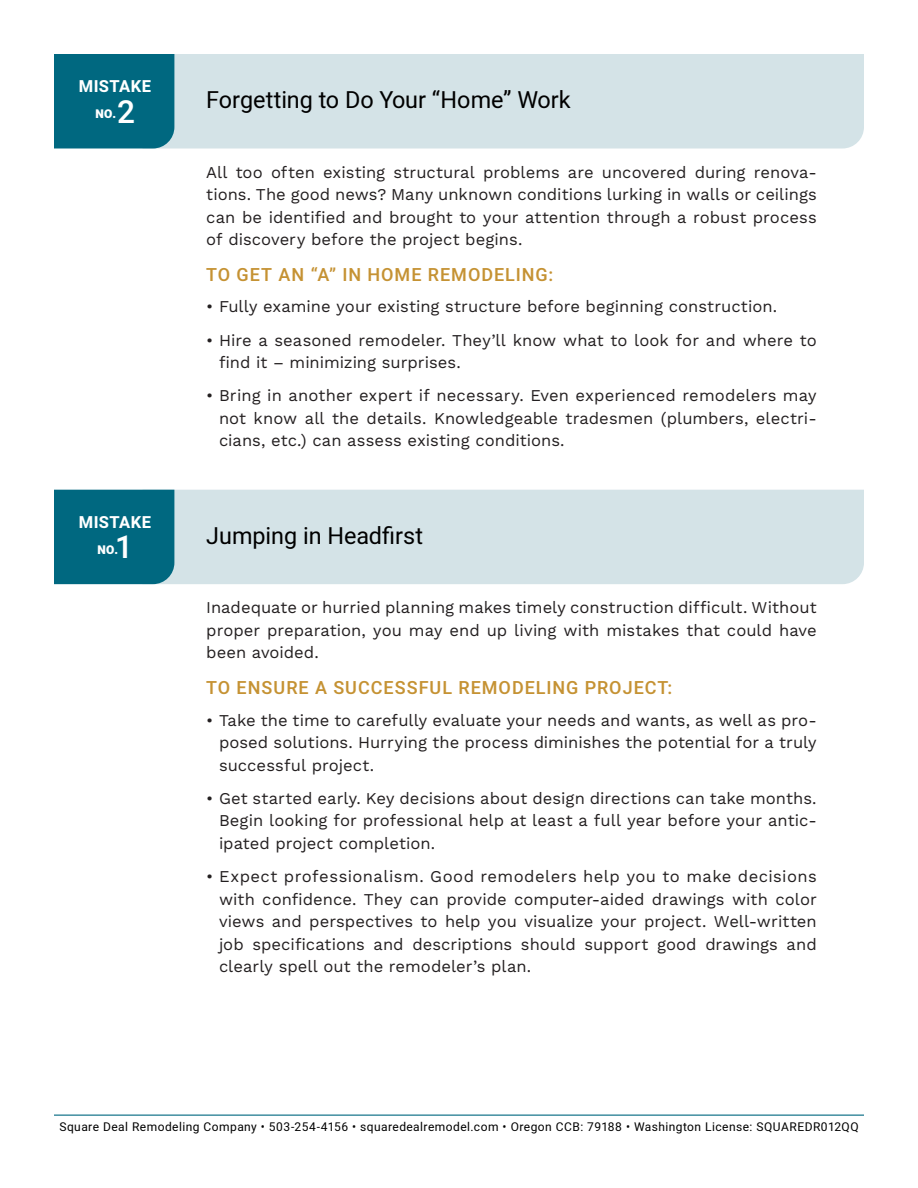
<style>
.page{position:relative;width:918px;height:1188px;background:#fff}
.page>*{position:absolute;margin:0;border:0;box-sizing:border-box;transform-origin:0 0}
.t1{font:500 31.5px "Heebo";color:#fff}
.new_mistake_header{font:23.4px "Heebo";color:#000}
.bullet_header{font:500 18px "Heebo";letter-spacing:.055em;color:#c59233}
.new_bullets{font:16.5px/22.5px "Work Sans";color:#231f20;text-align:justify}
.para{font:16.5px/22.5px "Work Sans";color:#231f20;text-align:justify}
.t2{font:700 16.5px "Heebo";letter-spacing:.03em;color:#fff}
.t3{font:12px "Heebo";letter-spacing:.035em;color:#000}
.t4{font:900 12px "Heebo";color:#fff}
</style>
<div class="page">
<div style="left:174px;top:54px;width:690px;height:95px;background:#d4e3e7"></div>
<div style="left:54px;top:54px;width:120px;height:95px;background:#006880"></div>
<div style="left:174px;top:490px;width:690px;height:94px;background:#d4e3e7"></div>
<div style="left:54px;top:490px;width:120px;height:94px;background:#006880"></div>
<hr style="left:54px;top:1115px;width:810px;height:1px;background:#006880">
<p class="t2" style="left:79px;top:75px;width:74px">MISTAKE</p>
<p class="t4" style="left:96px;top:106px;width:22px">NO.</p>
<p class="t1" style="left:117px;top:90px;width:19px">2</p>
<p class="t2" style="left:79px;top:510px;width:74px">MISTAKE</p>
<p class="t4" style="left:97px;top:541px;width:22px">NO.</p>
<p class="t1" style="left:115px;top:525px;width:19px">1</p>
<p class="new_mistake_header" style="left:206px;top:84px;width:366px">Forgetting to Do Your “Home” Work</p>
<p class="para" style="left:206px;top:162px;width:612px">All too often existing structural problems are uncovered during renova&shy;tions. The good news? Many unknown conditions lurking in walls or ceilings can be identified and brought to your attention through a robust process of discovery before the project begins.</p>
<p class="bullet_header" style="left:206px;top:262px;width:349px">TO GET AN “A” IN HOME REMODELING:</p>
<p class="new_bullets" style="left:206px;top:296px;width:572px">• Fully examine your existing structure before beginning construction.</p>
<p class="new_bullets" style="left:219px;top:330px;width:599px;text-indent:-13px">• Hire a seasoned remodeler. They’ll know what to look for and where to find it – minimizing surprises.</p>
<p class="new_bullets" style="left:219px;top:385px;width:599px;text-indent:-13px">• Bring in another expert if necessary. Even experienced remodelers may not know all the details. Knowledgeable tradesmen (plumbers, electri&shy;cians, etc.) can assess existing conditions.</p>
<p class="new_mistake_header" style="left:206px;top:520px;width:218px">Jumping in Headfirst</p>
<p class="para" style="left:206px;top:597px;width:612px">Inadequate or hurried planning makes timely construction difficult. Without proper preparation, you may end up living with mistakes that could have been avoided.</p>
<p class="bullet_header" style="left:206px;top:676px;width:468px">TO ENSURE A SUCCESSFUL REMODELING PROJECT:</p>
<p class="new_bullets" style="left:219px;top:709px;width:599px;text-indent:-13px">• Take the time to carefully evaluate your needs and wants, as well as pro&shy;posed solutions. Hurrying the process diminishes the potential for a truly successful project.</p>
<p class="new_bullets" style="left:219px;top:788px;width:599px;text-indent:-13px">• Get started early. Key decisions about design directions can take months.<br>Begin looking for professional help at least a full year before your antic&shy;ipated project completion.</p>
<p class="new_bullets" style="left:219px;top:866px;width:599px;text-indent:-13px">• Expect professionalism. Good remodelers help you to make decisions with confidence. They can provide computer-aided drawings with color views and perspectives to help you visualize your project. Well-written job specifications and descriptions should support good drawings and clearly spell out the remodeler’s plan.</p>
<p class="t3" style="left:59px;top:1119px;width:801px">Square Deal Remodeling Company • 503-254-4156 • squaredealremodel.com • Oregon CCB: 79188 • Washington License: SQUAREDR012QQ</p>
</div>
